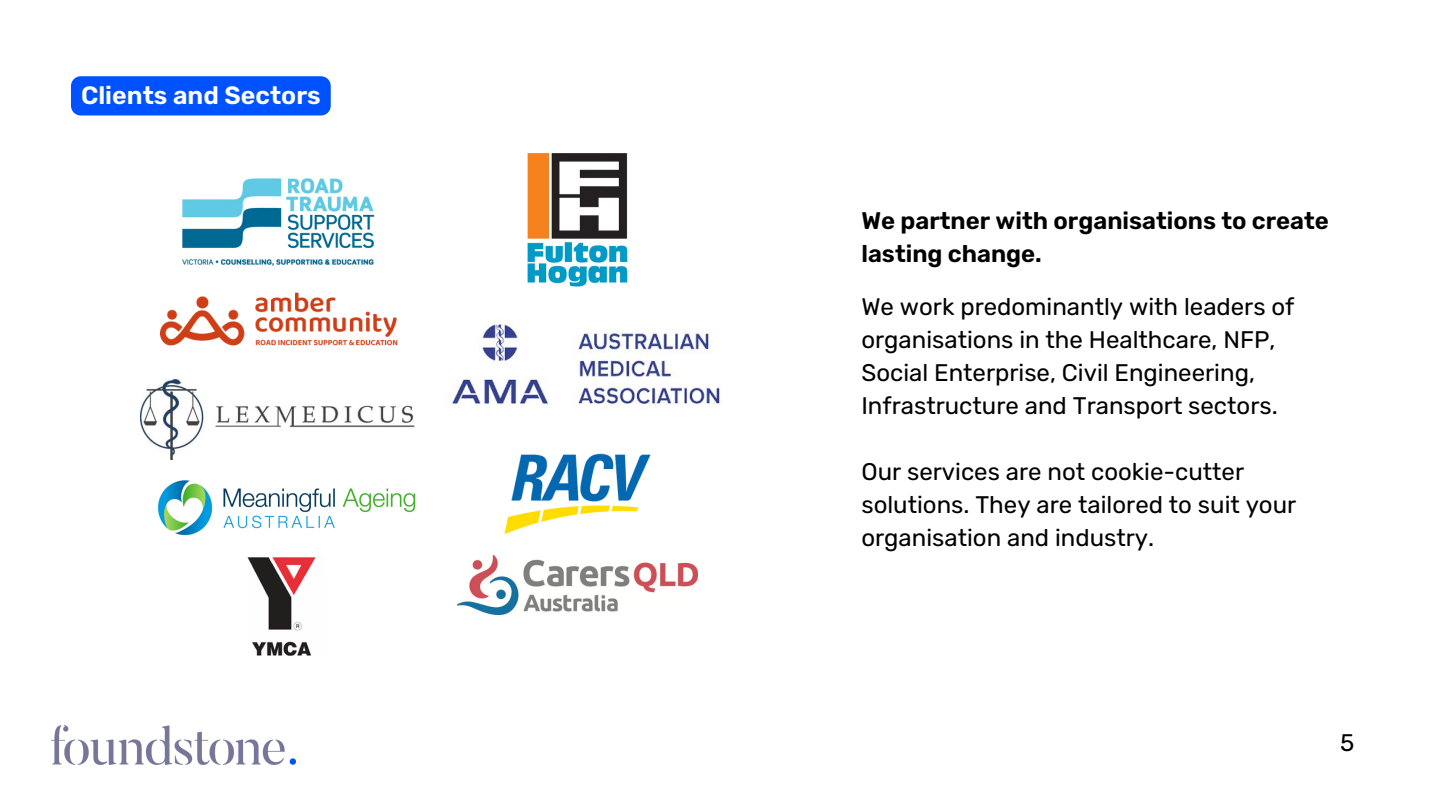
<style>
.page{position:relative;width:1440px;height:810px;background:#fff}
.page>*{position:absolute;margin:0;border:0;box-sizing:border-box;transform-origin:0 0}
.t1{font:600 25px "Rubik";color:#fff}
.t2{font:24px/33px "Rubik";color:#000}
.t3{font:600 24px/33px "Rubik";color:#000}
</style>
<div class="page">
<img style="left:51px;top:725px;width:245px;height:40px">
<img style="left:157px;top:480px;width:259px;height:56px">
<img style="left:527px;top:153px;width:101px;height:134px">
<img style="left:247px;top:557px;width:69px;height:99px">
<img style="left:457px;top:555px;width:240px;height:59px">
<img style="left:504px;top:453px;width:147px;height:82px">
<img style="left:140px;top:379px;width:275px;height:80px">
<img style="left:161px;top:292px;width:237px;height:54px">
<img style="left:182px;top:178px;width:193px;height:88px">
<img style="left:450px;top:319px;width:270px;height:92px">
<div style="left:71px;top:76px;width:260px;height:40px;background:#0051ff"></div>
<p class="t1" style="left:81px;top:80px;width:241px">Clients and Sectors</p>
<p class="t3" style="left:861px;top:204px;width:469px">We partner with organisations to create lasting change.</p>
<p class="t2" style="left:861px;top:290px;width:435px">We work predominantly with leaders of organisations in the Healthcare, NFP, Social Enterprise, Civil Engineering, Infrastructure and Transport sectors.</p>
<p class="t2" style="left:861px;top:455px;width:436px">Our services are not cookie-cutter solutions. They are tailored to suit your organisation and industry.</p>
<p class="t2" style="left:1340px;top:727px;width:16px">5</p>
</div>
